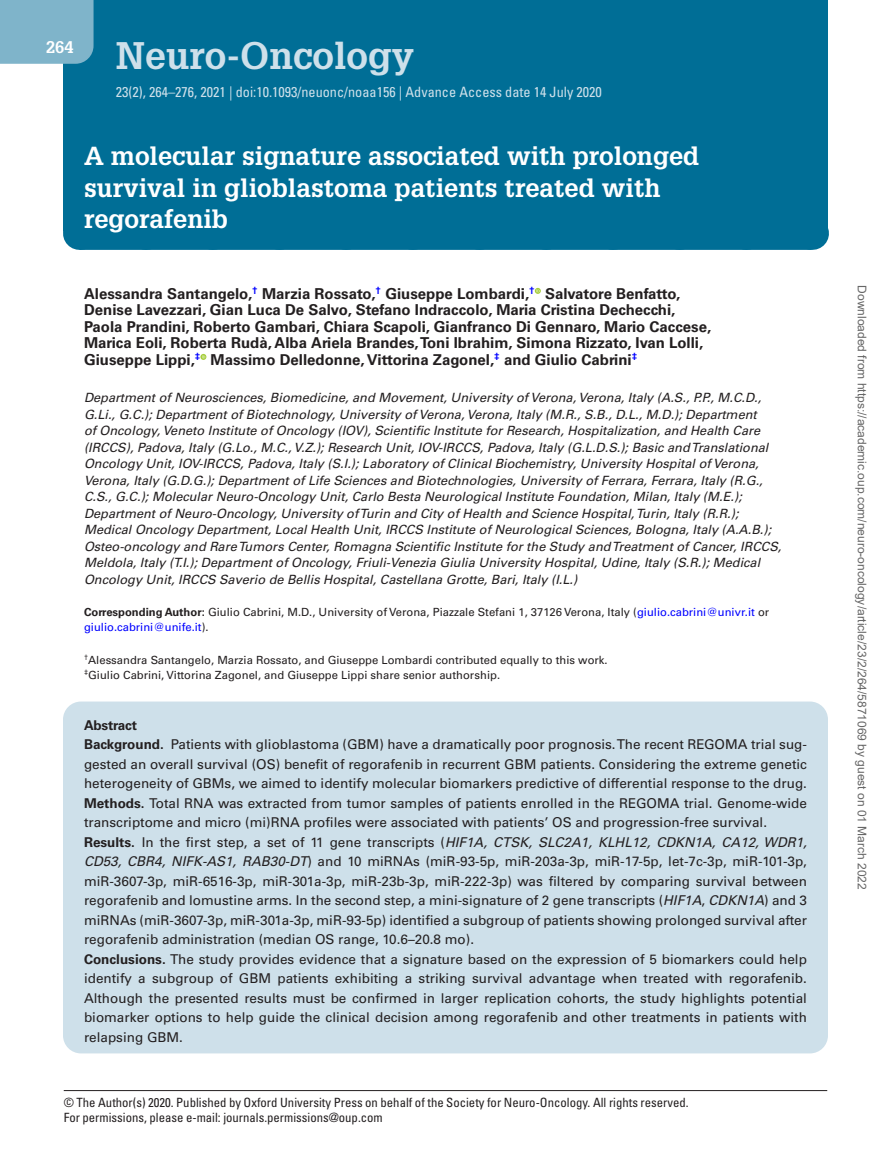
<style>
.page{position:relative;width:891px;height:1175px;background:#fff}
.page>*{position:absolute;margin:0;border:0;box-sizing:border-box;transform-origin:0 0}
.t1{font:700 37.5px "Glypha LT Std";color:#cee0ea}
.t2{font:700 25.5px/31.5px "Glypha LT Std";color:#fff}
.t3{font:700 16.5px "Glypha LT Std";color:#fff}
.t4{font:700 15px/16.5px "Univers LT Std";color:#231f20}
.t5{font:condensed 14.25px "Univers LT Std";color:#cee0ea}
.t6{font:13.5px/19.5px "Univers LT Std";color:#231f20}
.t7{font:italic 12.75px/16.5px "Univers LT Std";color:#231f20}
.t8{font:condensed 12.75px/15px "Univers LT Std";color:#231f20}
.t9{font:12px "Arial";color:#666}
.t10{font:11.25px/15px "Univers LT Std";color:#231f20}
.s1{font-weight:700}
.s2{color:#00f}
.s3{font-style:italic}
</style>
<div class="page">
<div style="left:63px;top:0;width:765px;height:166px;background:#006e96"></div>
<div style="left:0;top:0;width:94px;height:64px;background:#7fb4ca"></div>
<div style="left:63px;top:701px;width:765px;height:352px;background:#cee0ea;border-radius:18px"></div>
<hr style="left:64px;top:1090px;width:763px;height:1px;background:#231f20">
<div style="left:63px;top:164px;width:765px;height:67px;background:#006e96"></div>
<div style="left:80px;top:217px;width:732px;height:33px;background:#006e96"></div>
<svg style="left:148px;top:249px;width:630px;height:1px"></svg>
<hr style="left:812px;top:217px;width:1px;height:33px;background:#006e96">
<svg style="left:535px;top:288px;width:6px;height:6px"></svg>
<svg style="left:200px;top:354px;width:6px;height:6px"></svg>
<p class="t3" style="left:46px;top:37px;width:29px">264</p>
<h1 class="t1" style="left:116px;top:32px;width:299px">Neuro-Oncology</h1>
<p class="t5" style="left:116px;top:83px;width:487px">23(2), 264–276, 2021 | doi:10.1093/neuonc/noaa156 | Advance Access date 14 July 2020</p>
<h2 class="t2" style="left:84px;top:140px;width:617px">A molecular signature associated with prolonged survival in glioblastoma patients treated with regorafenib</h2>
<p class="t4" style="left:84px;top:285px;width:629px">Alessandra Santangelo,<sup>†</sup> Marzia Rossato,<sup>†</sup> Giuseppe Lombardi,<sup>†</sup> Salvatore Benfatto, Denise Lavezzari, Gian Luca De Salvo, Stefano Indraccolo, Maria Cristina Dechecchi, Paola Prandini, Roberto Gambari, Chiara Scapoli, Gianfranco Di Gennaro, Mario Caccese, Marica Eoli, Roberta Rudà, Alba Ariela Brandes, Toni Ibrahim, Simona Rizzato, Ivan Lolli, Giuseppe Lippi,<sup>‡</sup> Massimo Delledonne, Vittorina Zagonel,<sup>‡</sup> and Giulio Cabrini<sup>‡</sup></p>
<p class="t7" style="left:84px;top:390px;width:699px">Department of Neurosciences, Biomedicine, and Movement, University of Verona, Verona, Italy (A.S., P.P., M.C.D., G.Li., G.C.); Department of Biotechnology, University of Verona, Verona, Italy (M.R., S.B., D.L., M.D.); Department<br>of Oncology, Veneto Institute of Oncology (IOV), Scientific Institute for Research, Hospitalization, and Health Care (IRCCS), Padova, Italy (G.Lo., M.C., V.Z.); Research Unit, IOV-IRCCS, Padova, Italy (G.L.D.S.); Basic and Translational Oncology Unit, IOV-IRCCS, Padova, Italy (S.I.); Laboratory of Clinical Biochemistry, University Hospital of Verona, Verona, Italy (G.D.G.); Department of Life Sciences and Biotechnologies, University of Ferrara, Ferrara, Italy (R.G., C.S., G.C.); Molecular Neuro-Oncology Unit, Carlo Besta Neurological Institute Foundation, Milan, Italy (M.E.); Department of Neuro-Oncology, University of Turin and City of Health and Science Hospital, Turin, Italy (R.R.); Medical Oncology Department, Local Health Unit, IRCCS Institute of Neurological Sciences, Bologna, Italy (A.A.B.); Osteo-oncology and Rare Tumors Center, Romagna Scientific Institute for the Study and Treatment of Cancer, IRCCS, Meldola, Italy (T.I.); Department of Oncology, Friuli-Venezia Giulia University Hospital, Udine, Italy (S.R.); Medical Oncology Unit, IRCCS Saverio de Bellis Hospital, Castellana Grotte, Bari, Italy (I.L.)</p>
<p class="t10" style="left:84px;top:605px;width:687px"><span class="s1">Corresponding Author:</span> Giulio Cabrini, M.D., University of Verona, Piazzale Stefani 1, 37126 Verona, Italy (<span class="s2">giulio.cabrini@univr.it</span> or <span class="s2">giulio.cabrini@unife.it</span>).</p>
<p class="t10" style="left:84px;top:652px;width:525px"><sup>†</sup>Alessandra Santangelo, Marzia Rossato, and Giuseppe Lombardi contributed equally to this work. <sup>‡</sup>Giulio Cabrini, Vittorina Zagonel, and Giuseppe Lippi share senior authorship.</p>
<p class="t6" style="left:84px;top:715px;width:725px"><span class="s1">Abstract<br>Background.</span> Patients with glioblastoma (GBM) have a dramatically poor prognosis. The recent REGOMA trial sug&shy;gested an overall survival (OS) benefit of regorafenib in recurrent GBM patients. Considering the extreme genetic heterogeneity of GBMs, we aimed to identify molecular biomarkers predictive of differential response to the drug.<br><span class="s1">Methods.</span> Total RNA was extracted from tumor samples of patients enrolled in the REGOMA trial. Genome-wide transcriptome and micro (mi)RNA profiles were associated with patients’ OS and progression-free survival.<br><span class="s1">Results.</span> In the first step, a set of 11 gene transcripts (<span class="s3">HIF1A, CTSK, SLC2A1, KLHL12, CDKN1A, CA12, WDR1, CD53, CBR4, NIFK-AS1, RAB30-DT</span>) and 10 miRNAs (miR-93-5p, miR-203a-3p, miR-17-5p, let-7c-3p, miR-101-3p, miR-3607-3p, miR-6516-3p, miR-301a-3p, miR-23b-3p, miR-222-3p) was filtered by comparing survival between regorafenib and lomustine arms. In the second step, a mini-signature of 2 gene transcripts (<span class="s3">HIF1A</span>, <span class="s3">CDKN1A</span>) and 3 miRNAs (miR-3607-3p, miR-301a-3p, miR-93-5p) identified a subgroup of patients showing prolonged survival after regorafenib administration (median OS range, 10.6–20.8 mo).<br><span class="s1">Conclusions.</span> The study provides evidence that a signature based on the expression of 5 biomarkers could help identify a subgroup of GBM patients exhibiting a striking survival advantage when treated with regorafenib.<br>Although the presented results must be confirmed in larger replication cohorts, the study highlights potential biomarker options to help guide the clinical decision among regorafenib and other treatments in patients with relapsing GBM.</p>
<p class="t8" style="left:64px;top:1095px;width:626px">© The Author(s) 2020. Published by Oxford University Press on behalf of the Society for Neuro-Oncology. All rights reserved.<br>For permissions, please e-mail: journals.permissions@oup.com</p>
<p class="t9" style="left:866px;top:285px;width:606px;rotate:90deg">Downloaded from https://academic.oup.com/neuro-oncology/article/23/2/264/5871069 by guest on 01 March 2022</p>
</div>
